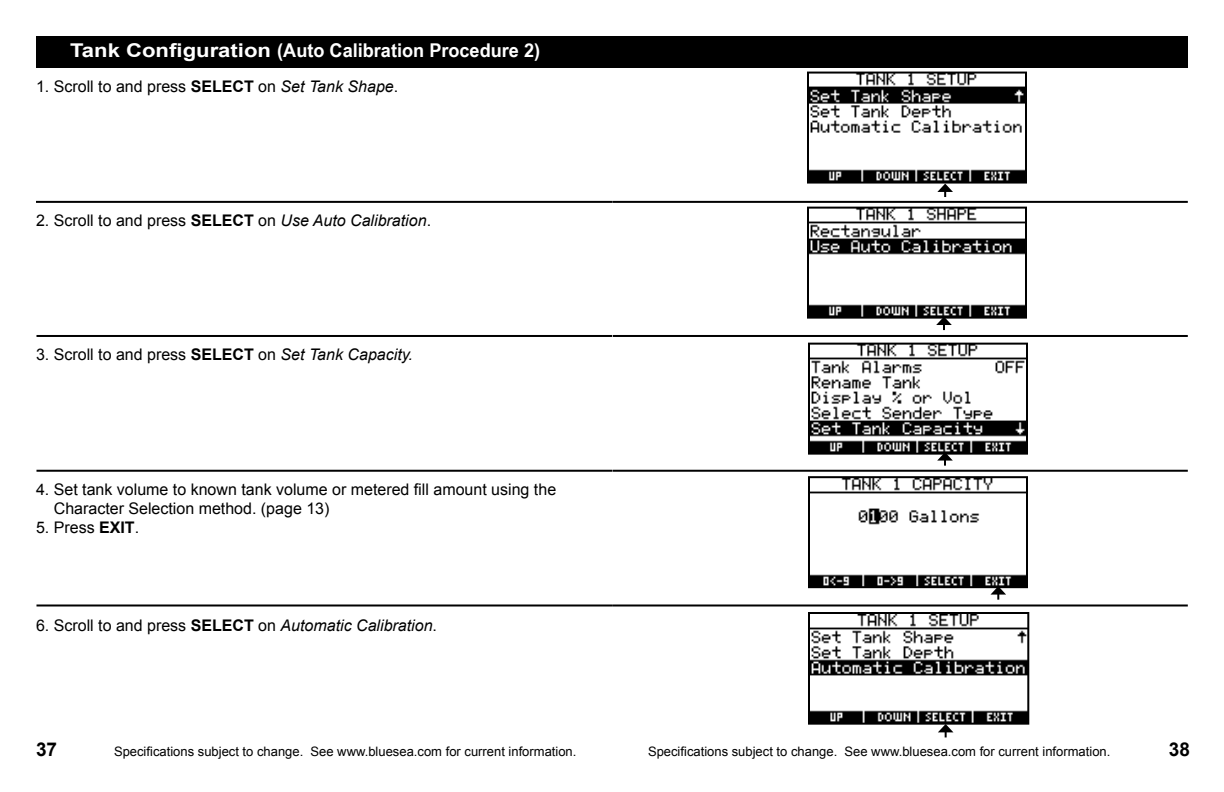
<style>
.page{position:relative;width:1224px;height:792px;background:#fff}
.page>*{position:absolute;margin:0;border:0;box-sizing:border-box;transform-origin:0 0}
.t1{font:700 19px "Arial Narrow";color:#fff;scale:1.16 1}
.t2{font:700 19px "Arial";color:#000}
.t3{font:16px/19.2px "Arial";color:#000}
.t4{font:13px "Arial";color:#000}
.s1{font-family:"Arial"}
.s2{font-weight:700}
.s3{font-style:italic}
</style>
<div class="page">
<div style="left:612px;top:36px;width:576px;height:31px;background:#000"></div>
<svg style="left:807px;top:71px;width:220px;height:126px"></svg>
<svg style="left:807px;top:206px;width:220px;height:124px"></svg>
<svg style="left:808px;top:342px;width:220px;height:124px"></svg>
<svg style="left:808px;top:476px;width:220px;height:124px"></svg>
<svg style="left:808px;top:612px;width:222px;height:125px"></svg>
<hr style="left:612px;top:470px;width:576px;height:2px;background:#000">
<hr style="left:613px;top:335px;width:575px;height:2px;background:#000">
<hr style="left:612px;top:201px;width:576px;height:2px;background:#000">
<hr style="left:612px;top:604px;width:576px;height:2px;background:#000">
<div style="left:36px;top:36px;width:576px;height:31px;background:#000"></div>
<hr style="left:36px;top:470px;width:576px;height:2px;background:#000">
<hr style="left:36px;top:335px;width:576px;height:2px;background:#000">
<hr style="left:36px;top:604px;width:576px;height:2px;background:#000">
<hr style="left:36px;top:201px;width:576px;height:2px;background:#000">
<p class="t1" style="left:70px;top:40px;width:407px"><span class="s1">Tank Configuration</span> (Auto Calibration Procedure 2)</p>
<p class="t3" style="left:36px;top:76px;width:364px">1. Scroll to and press <span class="s2">SELECT</span> on <span class="s3">Set Tank Shape</span>.</p>
<p class="t3" style="left:36px;top:211px;width:397px">2. Scroll to and press <span class="s2">SELECT</span> on <span class="s3">Use Auto Calibration</span>.</p>
<p class="t3" style="left:36px;top:345px;width:379px">3. Scroll to and press <span class="s2">SELECT</span> on <span class="s3">Set Tank Capacity.</span></p>
<p class="t3" style="left:54px;top:480px;width:504px;text-indent:-18px">4. Set tank volume to known tank volume or metered fill amount using the<br>Character Selection method. (page 13)</p>
<p class="t3" style="left:36px;top:518px;width:105px">5. Press <span class="s2">EXIT</span>.</p>
<p class="t3" style="left:36px;top:616px;width:403px">6. Scroll to and press <span class="s2">SELECT</span> on <span class="s3">Automatic Calibration</span>.</p>
<p class="t2" style="left:36px;top:739px;width:23px">37</p>
<p class="t4" style="left:648px;top:744px;width:464px">Specifications subject to change. See www.bluesea.com for current information.</p>
<p class="t2" style="left:1169px;top:739px;width:23px">38</p>
<p class="t4" style="left:114px;top:744px;width:464px">Specifications subject to change. See www.bluesea.com for current information.</p>
</div>
